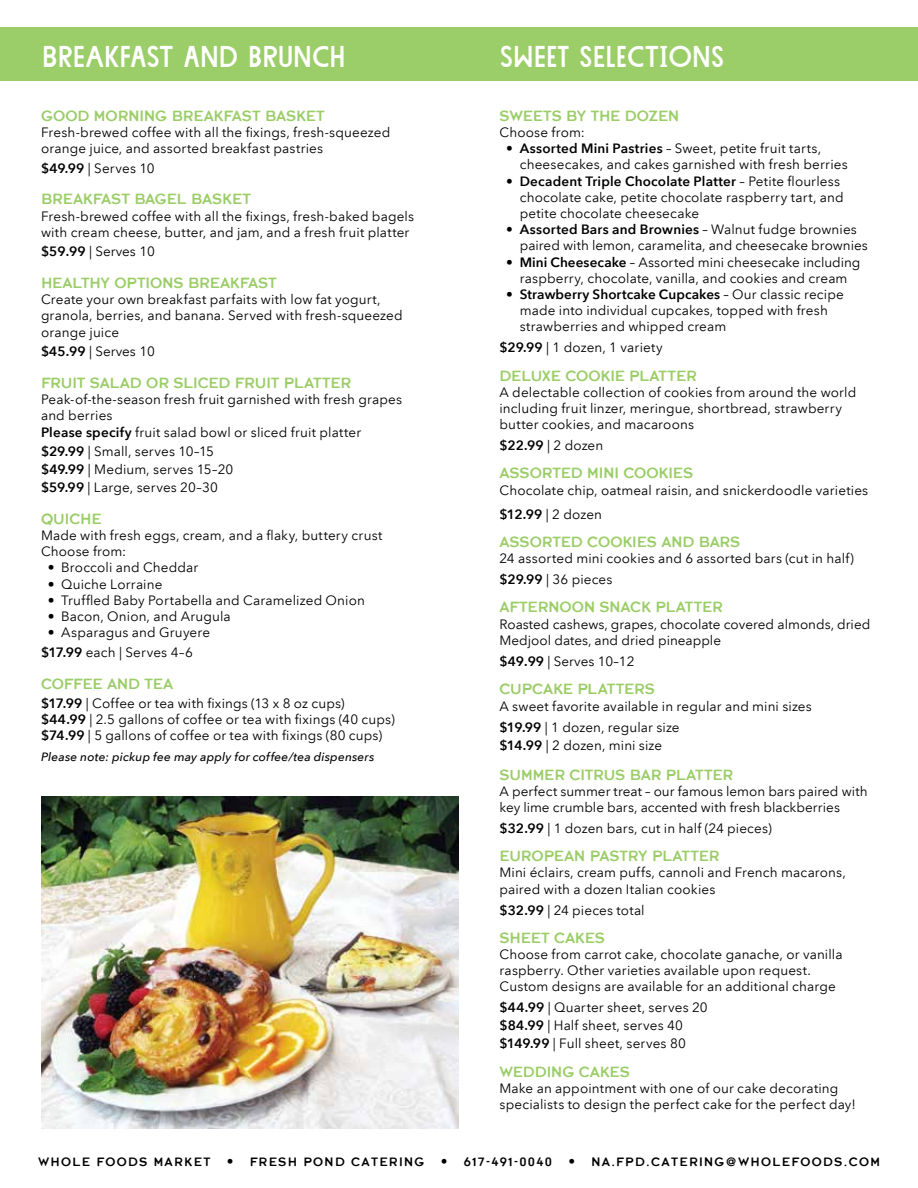
<style>
.page{position:relative;width:918px;height:1188px;background:#fff}
.page>*{position:absolute;margin:0;border:0;box-sizing:border-box;transform-origin:0 0}
.t1{font:30px "WFM Farmstand TT";color:#fff}
.t2{font:16.5px "Rescue";letter-spacing:-.005em;color:#9bcd68}
.t3{font:13.5px/16.2px "Avenir Next LT Pro";letter-spacing:.01em;color:#000}
.t4{font:13.5px "Rescue";letter-spacing:.1em;color:#000}
.t5{font:italic 500 12px "Avenir Next LT Pro";letter-spacing:.015em;color:#000}
.s1{font-weight:600}
.s2{font-family:"Avenir Next LT Pro";font-weight:600}
</style>
<div class="page">
<div style="left:0;top:27px;width:918px;height:54px;background:#9bcd68"></div>
<img style="left:41px;top:796px;width:418px;height:333px">
<h1 class="t1" style="left:42px;top:40px;width:305px">BREAKFAST AND BRUNCH</h1>
<h1 class="t1" style="left:500px;top:40px;width:226px">SWEET SELECTIONS</h1>
<p class="t2" style="left:41px;top:108px;width:285px">GOOD MORNING BREAKFAST BASKET</p>
<p class="t3" style="left:41px;top:124px;width:351px">Fresh-brewed coffee with all the fixings, fresh-squeezed orange juice, and assorted breakfast pastries</p>
<p class="t3" style="left:41px;top:160px;width:115px"><span class="s1">$49.99</span> | Serves 10</p>
<p class="t2" style="left:41px;top:192px;width:211px">BREAKFAST BAGEL BASKET</p>
<p class="t3" style="left:41px;top:208px;width:375px">Fresh-brewed coffee with all the fixings, fresh-baked bagels with cream cheese, butter, and jam, and a fresh fruit platter</p>
<p class="t3" style="left:41px;top:243px;width:115px"><span class="s1">$59.99</span> | Serves 10</p>
<p class="t2" style="left:41px;top:276px;width:237px">HEALTHY OPTIONS BREAKFAST</p>
<p class="t3" style="left:41px;top:291px;width:363px">Create your own breakfast parfaits with low fat yogurt, granola, berries, and banana. Served with fresh-squeezed orange juice</p>
<p class="t3" style="left:41px;top:343px;width:115px"><span class="s1">$45.99</span> | Serves 10</p>
<p class="t2" style="left:41px;top:376px;width:312px">FRUIT SALAD OR SLICED FRUIT PLATTER</p>
<p class="t3" style="left:41px;top:391px;width:363px">Peak-of-the-season fresh fruit garnished with fresh grapes and berries<br><span class="s1">Please specify</span> fruit salad bowl or sliced fruit platter</p>
<p class="t3" style="left:41px;top:442px;width:194px;line-height:18px"><span class="s1">$29.99</span> | Small, serves 10–15 <span class="s1">$49.99</span> | Medium, serves 15–20 <span class="s1">$59.99</span> | Large, serves 20–30</p>
<p class="t2" style="left:41px;top:512px;width:62px">QUICHE</p>
<p class="t3" style="left:41px;top:527px;width:343px">Made with fresh eggs, cream, and a flaky, buttery crust<br>Choose from:</p>
<p class="t3" style="left:48px;top:560px;width:152px">• Broccoli and Cheddar</p>
<p class="t3" style="left:48px;top:576px;width:116px">• Quiche Lorraine</p>
<p class="t3" style="left:48px;top:592px;width:319px">• Truffled Baby Portabella and Caramelized Onion</p>
<p class="t3" style="left:48px;top:608px;width:185px">• Bacon, Onion, and Arugula</p>
<p class="t3" style="left:41px;top:623px;width:171px;line-height:19.5px;text-indent:7px">• Asparagus and Gruyere <span class="s1">$17.99</span> each | Serves 4–6</p>
<p class="t2" style="left:41px;top:676px;width:134px">COFFEE AND TEA</p>
<p class="t3" style="left:41px;top:695px;width:355px"><span class="s1">$17.99</span> | Coffee or tea with fixings (13 x 8 oz cups)<br><span class="s1">$44.99</span> | 2.5 gallons of coffee or tea with fixings (40 cups) <span class="s1">$74.99</span> | 5 gallons of coffee or tea with fixings (80 cups)</p>
<p class="t5" style="left:41px;top:750px;width:335px">Please note: pickup fee may apply for coffee/tea dispensers</p>
<p class="t2" style="left:500px;top:108px;width:181px">SWEETS BY THE DOZEN</p>
<p class="t3" style="left:500px;top:124px;width:87px">Choose from:</p>
<p class="t3" style="left:520px;top:140px;width:330px;text-indent:-14px"><span class="s1">• Assorted Mini Pastries</span> – Sweet, petite fruit tarts, cheesecakes, and cakes garnished with fresh berries</p>
<p class="t3" style="left:520px;top:173px;width:326px;text-indent:-14px"><span class="s1">• Decadent Triple Chocolate Platter</span> – Petite flourless chocolate cake, petite chocolate raspberry tart, and petite chocolate cheesecake</p>
<p class="t3" style="left:520px;top:221px;width:350px;text-indent:-14px"><span class="s1">• Assorted Bars and Brownies</span> – Walnut fudge brownies paired with lemon, caramelita, and cheesecake brownies</p>
<p class="t3" style="left:506px;top:254px;width:356px;text-align:center"><span class="s1">• Mini Cheesecake</span> – Assorted mini cheesecake including raspberry, chocolate, vanilla, and cookies and cream</p>
<p class="t3" style="left:520px;top:286px;width:326px;text-indent:-14px"><span class="s1">• Strawberry Shortcake Cupcakes</span> – Our classic recipe made into individual cupcakes, topped with fresh strawberries and whipped cream</p>
<p class="t3" style="left:500px;top:340px;width:165px"><span class="s1">$29.99</span> | 1 dozen, 1 variety</p>
<p class="t2" style="left:500px;top:368px;width:199px">DELUXE COOKIE PLATTER</p>
<p class="t3" style="left:500px;top:384px;width:358px">A delectable collection of cookies from around the world including fruit linzer, meringue, shortbread, strawberry butter cookies, and macaroons</p>
<p class="t3" style="left:500px;top:437px;width:105px"><span class="s1">$22.99</span> | 2 dozen</p>
<p class="t2" style="left:500px;top:466px;width:195px">ASSORTED MINI COOKIES</p>
<p class="t3" style="left:500px;top:478px;width:370px;line-height:24px">Chocolate chip, oatmeal raisin, and snickerdoodle varieties <span class="s1">$12.99</span> | 2 dozen</p>
<p class="t2" style="left:500px;top:534px;width:242px">ASSORTED COOKIES AND BARS</p>
<p class="t3" style="left:500px;top:548px;width:356px;line-height:21px">24 assorted mini cookies and 6 assorted bars (cut in half) <span class="s1">$29.99</span> | 36 pieces</p>
<p class="t2" style="left:500px;top:600px;width:225px">AFTERNOON SNACK PLATTER</p>
<p class="t3" style="left:500px;top:616px;width:372px">Roasted cashews, grapes, chocolate covered almonds, dried<br>Medjool dates, and dried pineapple</p>
<p class="t3" style="left:500px;top:653px;width:137px"><span class="s1">$49.99</span> | Serves 10–12</p>
<p class="t2" style="left:500px;top:682px;width:157px">CUPCAKE PLATTERS</p>
<p class="t3" style="left:500px;top:695px;width:314px;line-height:21px">A sweet favorite available in regular and mini sizes <span class="s1">$19.99</span> | 1 dozen, regular size</p>
<p class="t3" style="left:500px;top:737px;width:164px"><span class="s1">$14.99</span> | 2 dozen, mini size</p>
<p class="t2" style="left:500px;top:767px;width:235px">SUMMER CITRUS BAR PLATTER</p>
<p class="t3" style="left:500px;top:783px;width:370px">A perfect summer treat – our famous lemon bars paired with key lime crumble bars, accented with fresh blackberries</p>
<p class="t3" style="left:500px;top:820px;width:274px"><span class="s1">$32.99</span> | 1 dozen bars, cut in half (24 pieces)</p>
<p class="t2" style="left:500px;top:849px;width:222px">EUROPEAN PASTRY PLATTER</p>
<p class="t3" style="left:500px;top:865px;width:348px">Mini éclairs, cream puffs, cannoli and French macarons, paired with a dozen Italian cookies</p>
<p class="t3" style="left:500px;top:902px;width:147px"><span class="s1">$32.99</span> | 24 pieces total</p>
<p class="t2" style="left:500px;top:930px;width:107px">SHEET CAKES</p>
<p class="t3" style="left:500px;top:946px;width:345px">Choose from carrot cake, chocolate ganache, or vanilla raspberry. Other varieties available upon request.<br>Custom designs are available for an additional charge</p>
<p class="t3" style="left:500px;top:999px;width:210px;line-height:18px"><span class="s1">$44.99</span> | Quarter sheet, serves 20 <span class="s1">$84.99</span> | Half sheet, serves 40 <span class="s1">$149.99</span> | Full sheet, serves 80</p>
<p class="t2" style="left:500px;top:1064px;width:132px">WEDDING CAKES</p>
<p class="t3" style="left:500px;top:1080px;width:358px">Make an appointment with one of our cake decorating specialists to design the perfect cake for the perfect day!</p>
<p class="t4" style="left:38px;top:1156px;width:843px">WHOLE FOODS MARKET <span class="s2">•</span> FRESH POND CATERING <span class="s2">•</span> 617-491-0040 <span class="s2">•</span> NA.FPD.CATERING@WHOLEFOODS.COM</p>
</div>
